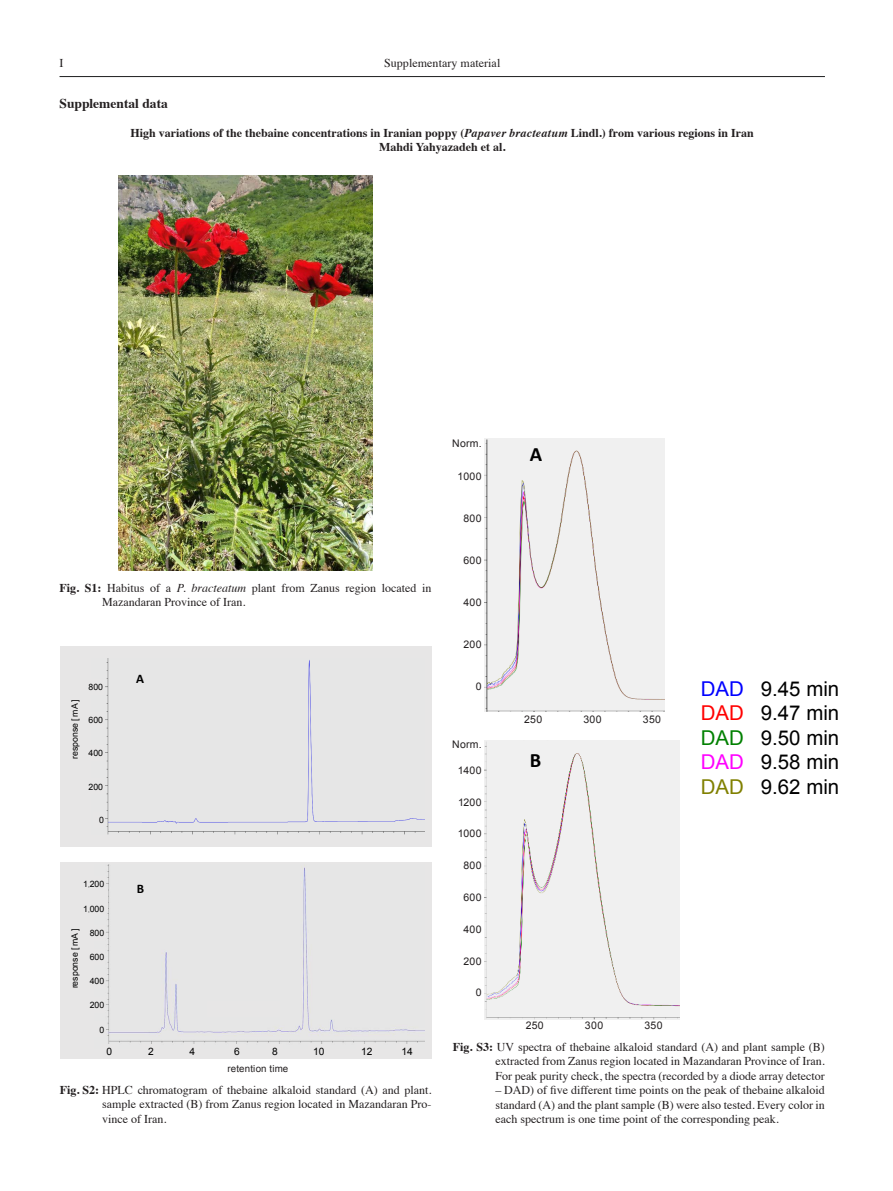
<style>
.page{position:relative;width:893px;height:1191px;background:#fff}
.page>*{position:absolute;margin:0;border:0;box-sizing:border-box;transform-origin:0 0}
.t1{font:20.4px/24.6px "Arial";color:#000;text-align:justify}
.t2{font:20.4px "Calibri Bold 2";color:#000}
.t3{font:700 13.5px "Times";color:#231f20}
.t4{font:13.05px "Calibri Bold 2";color:#000}
.t5{font:12px/14.4px "Times Roman 2";color:#231f20;text-align:justify}
.t6{font:700 12px "Times";color:#231f20}
.t7{font:10.5px "Arial";letter-spacing:.03em;color:#231f20}
.t8{font:10.2px "Arial";color:#000}
.t9{font:9.75px "Arial";letter-spacing:.02em;color:#231f20}
.t10{font:8.7px "Arial";letter-spacing:-.005em;color:#000}
.s1{font-style:italic}
.s2{font-family:"Times";font-weight:700}
.s3{font-family:"Times";font-style:italic}
.s4{font-size:5.85px}
.s5{color:#00f}
.s6{color:#f00}
.s7{color:#008000}
.s8{color:#f0f}
.s9{color:#808000}
.s10{font-family:"Times"}
</style>
<div class="page">
<hr style="left:60px;top:76px;width:765px;height:1px;background:#1d1e1f">
<img style="left:118px;top:175px;width:255px;height:395px">
<div style="left:60px;top:863px;width:371px;height:196px;background:#e7e6e6"></div>
<img style="left:106px;top:864px;width:319px;height:180px">
<div style="left:60px;top:646px;width:371px;height:200px;background:#e7e6e6"></div>
<div style="left:73px;top:889px;width:35px;height:21px;background:#e7e6e6"></div>
<img style="left:105px;top:658px;width:319px;height:176px">
<div style="left:207px;top:1001px;width:72px;height:15px;background:#e7e6e6"></div>
<div style="left:484px;top:740px;width:195px;height:279px;background:#f0f0f0"></div>
<div style="left:484px;top:438px;width:180px;height:274px;background:#f0f0f0"></div>
<p class="t5" style="left:60px;top:55px;width:5px">I</p>
<p class="t5" style="left:384px;top:55px;width:118px">Supplementary material</p>
<p class="t3" style="left:60px;top:90px;width:110px">Supplemental data</p>
<p class="t6" style="left:131px;top:121px;width:625px">High variations of the thebaine concentrations in Iranian poppy (<span class="s1">Papaver bracteatum</span> Lindl.) from various regions in Iran</p>
<p class="t6" style="left:379px;top:136px;width:128px">Mahdi Yahyazadeh et al.</p>
<p class="t5" style="left:102px;top:579px;width:331px;text-indent:-43px"><span class="s2">Fig. S1:</span> Habitus of a <span class="s3">P. bracteatum</span> plant from Zanus region located in<br>Mazandaran Province of Iran.</p>
<p class="t10" style="left:69px;top:759px;width:61px;rotate:-90deg">response [ mA ]</p>
<p class="t10" style="left:89px;top:681px;width:16px">800</p>
<p class="t10" style="left:89px;top:714px;width:16px">600</p>
<p class="t10" style="left:89px;top:747px;width:16px">400</p>
<p class="t10" style="left:89px;top:781px;width:16px">200</p>
<p class="t10" style="left:99px;top:814px;width:6px">0</p>
<p class="t10" style="left:83px;top:878px;width:22px">1<span class="s4">,</span>200</p>
<p class="t10" style="left:83px;top:903px;width:22px">1<span class="s4">,</span>000</p>
<p class="t10" style="left:69px;top:988px;width:61px;rotate:-90deg">response [ mA ]</p>
<p class="t10" style="left:90px;top:927px;width:16px">800</p>
<p class="t10" style="left:90px;top:951px;width:16px">600</p>
<p class="t10" style="left:90px;top:975px;width:16px">400</p>
<p class="t10" style="left:90px;top:999px;width:16px">200</p>
<p class="t10" style="left:99px;top:1024px;width:6px">0</p>
<p class="t4" style="left:136px;top:669px;width:9px">A</p>
<p class="t4" style="left:137px;top:879px;width:9px">B</p>
<p class="t8" style="left:107px;top:1044px;width:7px">0</p>
<p class="t8" style="left:148px;top:1044px;width:7px">2</p>
<p class="t8" style="left:190px;top:1044px;width:7px">4</p>
<p class="t8" style="left:234px;top:1044px;width:7px">6</p>
<p class="t8" style="left:272px;top:1044px;width:7px">8</p>
<p class="t8" style="left:313px;top:1044px;width:13px">10</p>
<p class="t8" style="left:361px;top:1044px;width:13px">12</p>
<p class="t8" style="left:402px;top:1044px;width:13px">14</p>
<p class="t8" style="left:227px;top:1061px;width:63px">retention time</p>
<p class="t9" style="left:227px;top:1062px;width:62px">retention time</p>
<p class="t5" style="left:102px;top:1081px;width:331px;text-indent:-43px"><span class="s2">Fig. S2:</span> HPLC chromatogram of thebaine alkaloid standard (A) and plant. sample extracted (B) from Zanus region located in Mazandaran Pro&shy;vince of Iran.</p>
<p class="t7" style="left:452px;top:436px;width:31px">Norm.</p>
<p class="t7" style="left:458px;top:469px;width:26px">1000</p>
<p class="t7" style="left:463px;top:511px;width:20px">800</p>
<p class="t7" style="left:463px;top:553px;width:20px">600</p>
<p class="t7" style="left:463px;top:595px;width:20px">400</p>
<p class="t7" style="left:464px;top:637px;width:20px">200</p>
<p class="t7" style="left:476px;top:679px;width:7px">0</p>
<p class="t7" style="left:452px;top:737px;width:31px">Norm.</p>
<p class="t7" style="left:458px;top:763px;width:25px">1400</p>
<p class="t7" style="left:458px;top:795px;width:25px">1200</p>
<p class="t7" style="left:458px;top:826px;width:26px">1000</p>
<p class="t7" style="left:463px;top:858px;width:20px">800</p>
<p class="t7" style="left:463px;top:890px;width:20px">600</p>
<p class="t7" style="left:463px;top:922px;width:20px">400</p>
<p class="t7" style="left:464px;top:954px;width:20px">200</p>
<p class="t7" style="left:476px;top:985px;width:7px">0</p>
<p class="t2" style="left:530px;top:440px;width:14px">A</p>
<p class="t7" style="left:524px;top:712px;width:19px">250</p>
<p class="t7" style="left:583px;top:712px;width:20px">300</p>
<p class="t7" style="left:643px;top:712px;width:20px">350</p>
<p class="t2" style="left:530px;top:746px;width:13px">B</p>
<p class="t1" style="left:701px;top:676px;width:140px"><span class="s5">DAD</span> 9.45 min <span class="s6">DAD</span> 9.47 min <span class="s7">DAD</span> 9.50 min <span class="s8">DAD</span> 9.58 min <span class="s9">DAD</span> 9.62 min</p>
<p class="t7" style="left:526px;top:1018px;width:19px">250</p>
<p class="t7" style="left:585px;top:1018px;width:20px">300</p>
<p class="t7" style="left:644px;top:1018px;width:20px">350</p>
<p class="t5" style="left:495px;top:1038px;width:331px;text-indent:-43px"><span class="s2">Fig. S3:</span> UV spectra of thebaine alkaloid standard (A) and plant sample (B) extracted from Zanus region located in Mazandaran Province of Iran.<br>For peak purity check, the spectra (recorded by a diode array detector</p>
<p class="t5" style="left:495px;top:1081px;width:331px"><span class="s10">– DAD) of five different time points on the peak of thebaine alkaloid </span>standard (A) and the plant sample (B) were also tested. Every color in each spectrum is one time point of the corresponding peak.</p>
</div>
